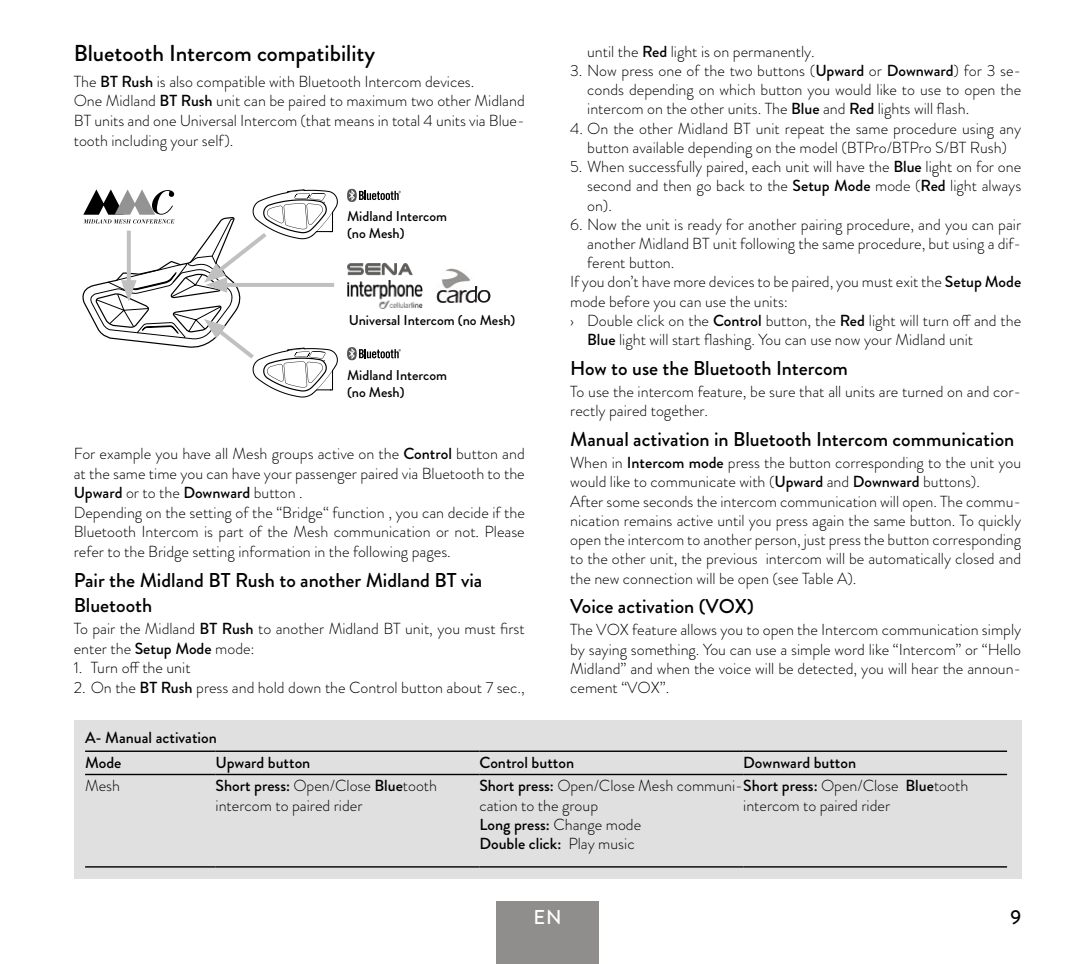
<style>
.page{position:relative;width:1078px;height:964px;background:#fff}
.page>*{position:absolute;margin:0;border:0;box-sizing:border-box;transform-origin:0 0}
.titolo_paragrafo_11{font:500 23px "Brandon Grotesque";color:#000}
.titolo_sottoparagraf{font:500 20px/24.4px "Brandon Grotesque";color:#000}
.t1{font:500 20px "Brandon Grotesque";color:#fff}
.testo{font:300 16px/19.2px "Brandon Grotesque";color:#000;text-align:justify}
.testo-2{font:500 16px "Brandon Grotesque";color:#000}
.testo-3{font:500 14.2px/17px "Brandon Grotesque";color:#000}
.s1{font-weight:500}
.s2{font-weight:300}
</style>
<div class="page">
<div style="left:496px;top:901px;width:102px;height:63px;background:#8f8e8c"></div>
<svg style="left:347px;top:189px;width:54px;height:13px"></svg>
<img style="left:437px;top:269px;width:54px;height:34px">
<img style="left:347px;top:281px;width:75px;height:28px">
<img style="left:347px;top:263px;width:65px;height:12px">
<svg style="left:82px;top:189px;width:256px;height:208px"></svg>
<svg style="left:347px;top:347px;width:54px;height:13px"></svg>
<div style="left:74px;top:720px;width:946px;height:159px;background:#e0e0e0"></div>
<hr style="left:85px;top:750px;width:130px;height:2px;background:#000">
<hr style="left:215px;top:750px;width:264px;height:2px;background:#000">
<hr style="left:479px;top:750px;width:264px;height:2px;background:#000">
<hr style="left:743px;top:750px;width:263px;height:2px;background:#000">
<hr style="left:85px;top:774px;width:130px;height:1px;background:#000">
<hr style="left:215px;top:774px;width:264px;height:1px;background:#000">
<hr style="left:479px;top:774px;width:264px;height:1px;background:#000">
<hr style="left:743px;top:774px;width:263px;height:1px;background:#000">
<hr style="left:85px;top:866px;width:130px;height:1px;background:#000">
<hr style="left:215px;top:866px;width:264px;height:1px;background:#000">
<hr style="left:479px;top:866px;width:264px;height:1px;background:#000">
<hr style="left:743px;top:866px;width:263px;height:1px;background:#000">
<p class="titolo_paragrafo_11" style="left:74px;top:38px;width:303px">Bluetooth Intercom compatibility</p>
<p class="testo" style="left:74px;top:72px;width:402px">The <span class="s1">BT Rush</span> is also compatible with Bluetooth Intercom devices.</p>
<p class="testo" style="left:74px;top:91px;width:452px">One Midland <span class="s1">BT Rush</span> unit can be paired to maximum two other Midland BT units and one Universal Intercom (that means in total 4 units via Blue&shy;tooth including your self).</p>
<p class="testo-3" style="left:347px;top:208px;width:101px">Midland Intercom (no Mesh)</p>
<p class="testo-3" style="left:349px;top:312px;width:168px">Universal Intercom (no Mesh)</p>
<p class="testo-3" style="left:347px;top:366px;width:101px">Midland Intercom (no Mesh)</p>
<p class="testo" style="left:74px;top:444px;width:452px">For example you have all Mesh groups active on the <span class="s1">Control</span> button and at the same time you can have your passenger paired via Bluetooth to the <span class="s1">Upward</span> or to the <span class="s1">Downward</span> button .</p>
<p class="testo" style="left:74px;top:502px;width:452px">Depending on the setting of the “Bridge“ function , you can decide if the Bluetooth Intercom is part of the Mesh communication or not. Please refer to the Bridge setting information in the following pages.</p>
<p class="titolo_sottoparagraf" style="left:74px;top:568px;width:410px">Pair the Midland BT Rush to another Midland BT via<br>Bluetooth</p>
<p class="testo" style="left:74px;top:619px;width:452px">To pair the Midland <span class="s1">BT Rush</span> to another Midland BT unit, you must first enter the <span class="s1">Setup Mode</span> mode:</p>
<p class="testo" style="left:74px;top:658px;width:118px">1. Turn off the unit</p>
<p class="testo" style="left:74px;top:678px;width:452px">2. On the <span class="s1">BT Rush</span> press and hold down the Control button about 7 sec.,</p>
<p class="testo" style="left:587px;top:42px;width:229px">until the <span class="s1">Red</span> light is on permanently.</p>
<p class="testo" style="left:587px;top:61px;width:435px;text-indent:-17px">3. Now press one of the two buttons (<span class="s1">Upward</span> or <span class="s1">Downward</span>) for 3 se&shy;conds depending on which button you would like to use to open the intercom on the other units. The <span class="s1">Blue</span> and <span class="s1">Red</span> lights will flash.</p>
<p class="testo" style="left:570px;top:118px;width:452px;text-align:center">4. On the other Midland BT unit repeat the same procedure using any button available depending on the model (BTPro/BTPro S/BT Rush)</p>
<p class="testo" style="left:587px;top:157px;width:435px;text-indent:-17px">5. When successfully paired, each unit will have the <span class="s1">Blue</span> light on for one second and then go back to the <span class="s1">Setup Mode</span> mode (<span class="s1">Red</span> light always on).</p>
<p class="testo" style="left:587px;top:215px;width:435px;text-indent:-17px">6. Now the unit is ready for another pairing procedure, and you can pair another Midland BT unit following the same procedure, but using a dif&shy;ferent button.</p>
<p class="testo" style="left:570px;top:272px;width:452px">If you don’t have more devices to be paired, you must exit the <span class="s1">Setup Mode </span>mode before you can use the units:</p>
<p class="testo" style="left:587px;top:311px;width:435px;text-indent:-17px">› Double click on the <span class="s1">Control</span> button, the <span class="s1">Red</span> light will turn off and the<br><span class="s1">Blue</span> light will start flashing. You can use now your Midland unit</p>
<p class="titolo_sottoparagraf" style="left:570px;top:356px;width:279px">How to use the Bluetooth Intercom</p>
<p class="testo" style="left:570px;top:382px;width:452px">To use the intercom feature, be sure that all units are turned on and cor&shy;rectly paired together.</p>
<p class="titolo_sottoparagraf" style="left:570px;top:427px;width:445px">Manual activation in Bluetooth Intercom communication</p>
<p class="testo" style="left:570px;top:453px;width:452px">When in <span class="s1">Intercom mode</span> press the button corresponding to the unit you would like to communicate with (<span class="s1">Upward</span> and <span class="s1">Downward</span> buttons).</p>
<p class="testo" style="left:570px;top:491px;width:452px">After some seconds the intercom communication will open. The commu&shy;nication remains active until you press again the same button. To quickly open the intercom to another person, just press the button corresponding to the other unit, the previous intercom will be automatically closed and the new connection will be open (see Table A).</p>
<p class="titolo_sottoparagraf" style="left:570px;top:594px;width:185px">Voice activation (VOX)</p>
<p class="testo" style="left:570px;top:620px;width:452px">The VOX feature allows you to open the Intercom communication simply by saying something. You can use a simple word like “Intercom” or “Hello Midland” and when the voice will be detected, you will hear the announ&shy;cement “VOX”.</p>
<p class="testo-2" style="left:85px;top:726px;width:133px">A- Manual activation</p>
<p class="testo-2" style="left:85px;top:751px;width:38px">Mode</p>
<p class="testo-2" style="left:215px;top:751px;width:96px">Upward button</p>
<p class="testo-2" style="left:479px;top:751px;width:96px">Control button</p>
<p class="testo-2" style="left:743px;top:751px;width:114px">Downward button</p>
<p class="testo" style="left:85px;top:776px;width:36px">Mesh</p>
<p class="testo" style="left:215px;top:776px;width:223px"><span class="s1">Short press:</span> Open/Close <span class="s1">Blue</span>tooth intercom to paired rider</p>
<p class="testo" style="left:479px;top:776px;width:490px"><span class="s1">Short press:</span> Open/Close Mesh communi-<span class="s1">Short press:</span> Open/Close <span class="s1">Blue</span>tooth cation to the group</p>
<p class="testo-2" style="left:479px;top:813px;width:163px">Long press: <span class="s2">Change mode</span></p>
<p class="testo-2" style="left:479px;top:832px;width:157px">Double click: <span class="s2">Play music</span></p>
<p class="testo" style="left:743px;top:795px;width:148px">intercom to paired rider</p>
<p class="t1" style="left:533px;top:903px;width:30px">EN</p>
<p class="titolo_sottoparagraf" style="left:1010px;top:905px;width:12px">9</p>
</div>
